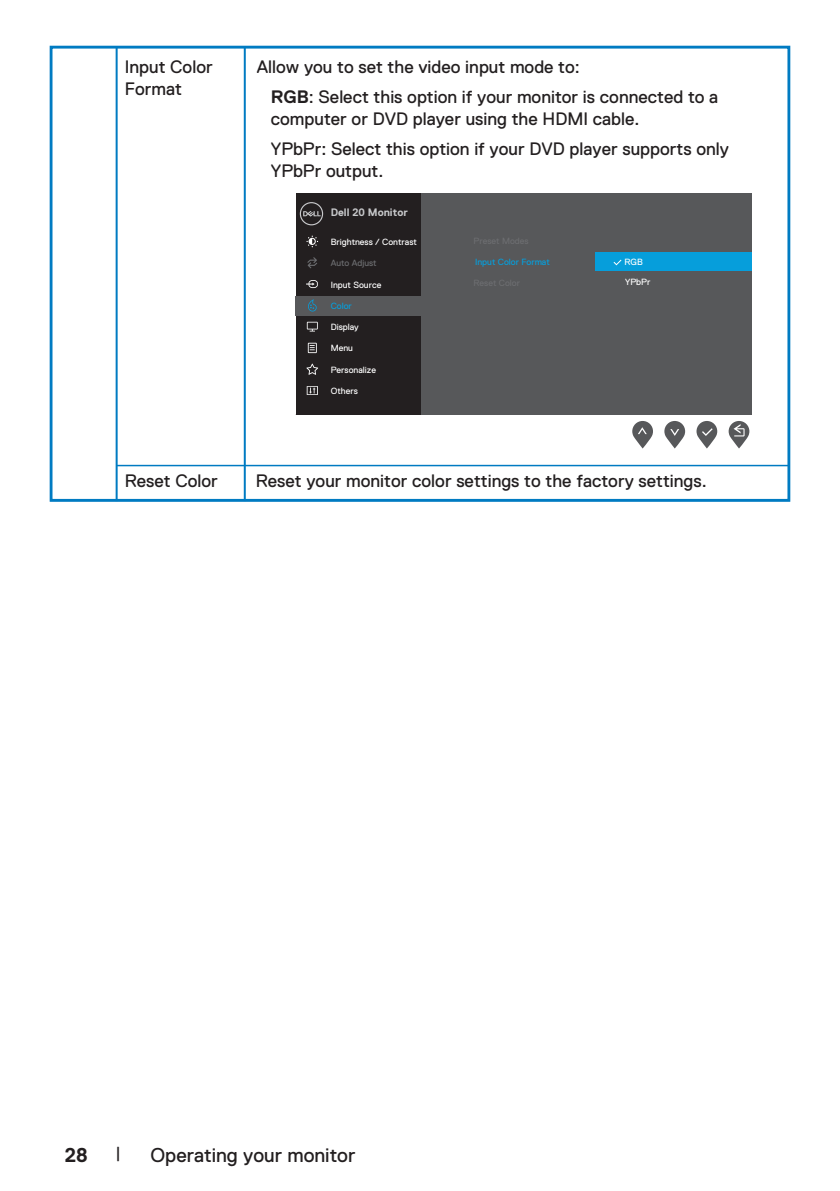
<style>
.page{position:relative;width:840px;height:1191px;background:#fff}
.page>*{position:absolute;margin:0;border:0;box-sizing:border-box;transform-origin:0 0}
.t1{font:20px "Dell Replica";color:#231f20}
.t2{font:700 20px "Dell Replica";color:#231f20}
.t3{font:18px/30px "Dell Replica";color:#231f20}
.t4{font:16px "Dell Replica";color:#231f20}
.t5{font:700 10.8px "Dell Replica";color:#c7c8ca}
.t6{font:9px "Dell Replica";color:#fff}
.t7{font:9px "Dell Replica";color:#069edb}
.t8{font:9px "Dell Replica";color:#6c6d70}
.s1{font-weight:700}
</style>
<div class="page">
<div style="left:295px;top:193px;width:456px;height:221px;background:#57585a"></div>
<div style="left:594px;top:252px;width:157px;height:19px;background:#069edb"></div>
<div style="left:295px;top:193px;width:125px;height:221px;background:#231f20"></div>
<div style="left:295px;top:296px;width:127px;height:19px;background:#57585a"></div>
<svg style="left:299px;top:202px;width:24px;height:23px"></svg>
<svg style="left:306px;top:236px;width:12px;height:11px"></svg>
<svg style="left:307px;top:257px;width:10px;height:11px"></svg>
<svg style="left:308px;top:299px;width:8px;height:12px"></svg>
<svg style="left:306px;top:322px;width:11px;height:9px"></svg>
<svg style="left:307px;top:343px;width:9px;height:10px"></svg>
<svg style="left:306px;top:364px;width:12px;height:11px"></svg>
<svg style="left:306px;top:386px;width:12px;height:9px"></svg>
<svg style="left:306px;top:280px;width:11px;height:8px"></svg>
<svg style="left:613px;top:260px;width:8px;height:5px"></svg>
<svg style="left:728px;top:421px;width:21px;height:27px"></svg>
<svg style="left:664px;top:421px;width:20px;height:27px"></svg>
<svg style="left:632px;top:421px;width:20px;height:27px"></svg>
<svg style="left:696px;top:421px;width:20px;height:27px"></svg>
<div style="left:50px;top:46px;width:739px;height:455px;border:2px solid #007bc2"></div>
<hr style="left:116px;top:47px;width:2px;height:454px;background:#007bc2">
<hr style="left:244px;top:47px;width:2px;height:454px;background:#007bc2">
<hr style="left:117px;top:465px;width:671px;height:1px;background:#007bc2">
<p class="t3" style="left:125px;top:56px;width:89px;line-height:21.6px">Input Color<br>Format</p>
<p class="t3" style="left:271px;top:52px;width:448px;text-indent:-14px">Allow you to set the video input mode to:<br><span class="s1">RGB</span>: Select this option if your monitor is connected to a</p>
<p class="t3" style="left:271px;top:104px;width:459px">computer or DVD player using the HDMI cable.<br>YPbPr: Select this option if your DVD player supports only</p>
<p class="t3" style="left:271px;top:155px;width:114px">YPbPr output.</p>
<p class="t5" style="left:330px;top:207px;width:79px">Dell 20 Monitor</p>
<p class="t6" style="left:330px;top:237px;width:88px">Brightness / Contrast</p>
<p class="t8" style="left:330px;top:258px;width:47px">Auto Adjust</p>
<p class="t6" style="left:330px;top:279px;width:52px">Input Source</p>
<p class="t7" style="left:330px;top:301px;width:23px">Color</p>
<p class="t6" style="left:330px;top:322px;width:30px">Display</p>
<p class="t6" style="left:330px;top:343px;width:24px">Menu</p>
<p class="t6" style="left:330px;top:364px;width:47px">Personalize</p>
<p class="t6" style="left:330px;top:386px;width:29px">Others</p>
<p class="t7" style="left:475px;top:257px;width:76px">Input Color Format</p>
<p class="t6" style="left:624px;top:257px;width:20px">RGB</p>
<p class="t6" style="left:624px;top:277px;width:27px">YPbPr</p>
<p class="t3" style="left:125px;top:465px;width:95px">Reset Color</p>
<p class="t3" style="left:256px;top:466px;width:452px">Reset your monitor color settings to the factory settings.</p>
<p class="t4" style="left:115px;top:1143px;width:7px">|</p>
<p class="t2" style="left:65px;top:1143px;width:24px">28</p>
<p class="t1" style="left:150px;top:1143px;width:206px">Operating your monitor</p>
</div>
